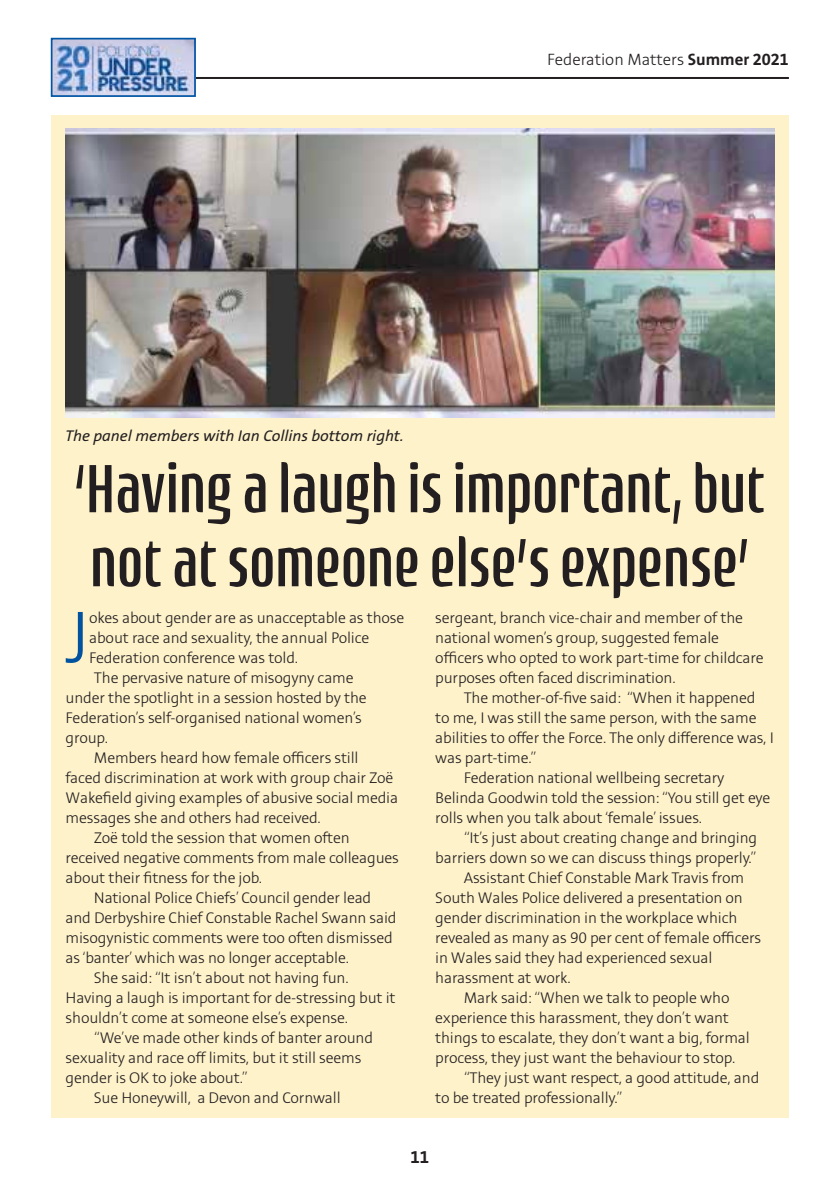
<style>
.page{position:relative;width:840px;height:1191px;background:#fff}
.page>*{position:absolute;margin:0;border:0;box-sizing:border-box;transform-origin:0 0}
.t1{font:300 81.4px "Stinnes Sans";color:#0153a0}
.t2{font:300 72px/74px "Rogue Sans Cond";color:#231f20}
.t3{font:700 19px "Stinnes Sans";color:#231f20}
.t4{font:300 18px "Stinnes Sans";color:#231f20}
.t5{font:300 17px/20px "Stinnes Sans";letter-spacing:-.01em;color:#231f20}
.t6{font:italic 17px "Stinnes Sans";color:#231f20}
.s1{font-weight:700}
</style>
<div class="page">
<hr style="left:51px;top:77px;width:737px;height:2px;background:#231f20">
<img style="left:54px;top:41px;width:139px;height:53px">
<div style="left:51px;top:38px;width:145px;height:59px;border:2px solid #0155a5"></div>
<div style="left:51px;top:115px;width:737px;height:1002px;background:#fef2ca"></div>
<img style="left:66px;top:128px;width:707px;height:289px">
<p class="t6" style="left:65px;top:428px;width:340px">The panel members with Ian Collins bottom right.</p>
<p class="t4" style="left:547px;top:51px;width:243px">Federation Matters <span class="s1">Summer 2021</span></p>
<p class="t2" style="left:74px;top:450px;width:692px">‘Having a laugh is important, but not at someone else’s expense’</p>
<p class="t1" style="left:66px;top:599px;width:26px">J</p>
<p class="t5" style="left:89px;top:608px;width:316px">okes about gender are as unacceptable as those about race and sexuality, the annual Police<br>Federation conference was told.</p>
<p class="t5" style="left:66px;top:668px;width:302px;text-indent:28px">The pervasive nature of misogyny came under the spotlight in a session hosted by the Federation’s self-organised national women’s group.</p>
<p class="t5" style="left:66px;top:748px;width:334px;text-indent:28px">Members heard how female officers still faced discrimination at work with group chair Zoë Wakefield giving examples of abusive social media messages she and others had received.</p>
<p class="t5" style="left:66px;top:828px;width:335px;text-indent:28px">Zoë told the session that women often received negative comments from male colleagues about their fitness for the job.</p>
<p class="t5" style="left:66px;top:888px;width:332px;text-indent:28px">National Police Chiefs’ Council gender lead and Derbyshire Chief Constable Rachel Swann said misogynistic comments were too often dismissed as ‘banter’ which was no longer acceptable.</p>
<p class="t5" style="left:66px;top:968px;width:331px;text-indent:28px">She said: “It isn’t about not having fun.<br>Having a laugh is important for de-stressing but it shouldn’t come at someone else’s expense.</p>
<p class="t5" style="left:66px;top:1028px;width:309px;text-indent:28px">“We’ve made other kinds of banter around sexuality and race off limits, but it still seems gender is OK to joke about.”</p>
<p class="t5" style="left:94px;top:1088px;width:248px">Sue Honeywill, a Devon and Cornwall</p>
<p class="t5" style="left:435px;top:608px;width:329px">sergeant, branch vice-chair and member of the national women’s group, suggested female officers who opted to work part-time for childcare purposes often faced discrimination.</p>
<p class="t5" style="left:435px;top:688px;width:340px;text-indent:28px">The mother-of-five said: “When it happened to me, I was still the same person, with the same abilities to offer the Force. The only difference was, I was part-time.”</p>
<p class="t5" style="left:435px;top:768px;width:336px;text-indent:28px">Federation national wellbeing secretary<br>Belinda Goodwin told the session: “You still get eye rolls when you talk about ‘female’ issues.</p>
<p class="t5" style="left:435px;top:828px;width:323px;text-align:right">“It’s just about creating change and bringing barriers down so we can discuss things properly.”</p>
<p class="t5" style="left:435px;top:868px;width:327px;text-indent:28px">Assistant Chief Constable Mark Travis from South Wales Police delivered a presentation on gender discrimination in the workplace which revealed as many as 90 per cent of female officers in Wales said they had experienced sexual harassment at work.</p>
<p class="t5" style="left:435px;top:988px;width:316px;text-indent:28px">Mark said: “When we talk to people who experience this harassment, they don’t want things to escalate, they don’t want a big, formal process, they just want the behaviour to stop.</p>
<p class="t5" style="left:435px;top:1068px;width:325px;text-indent:28px">“They just want respect, a good attitude, and to be treated professionally.”</p>
<p class="t3" style="left:410px;top:1148px;width:20px">11</p>
</div>
